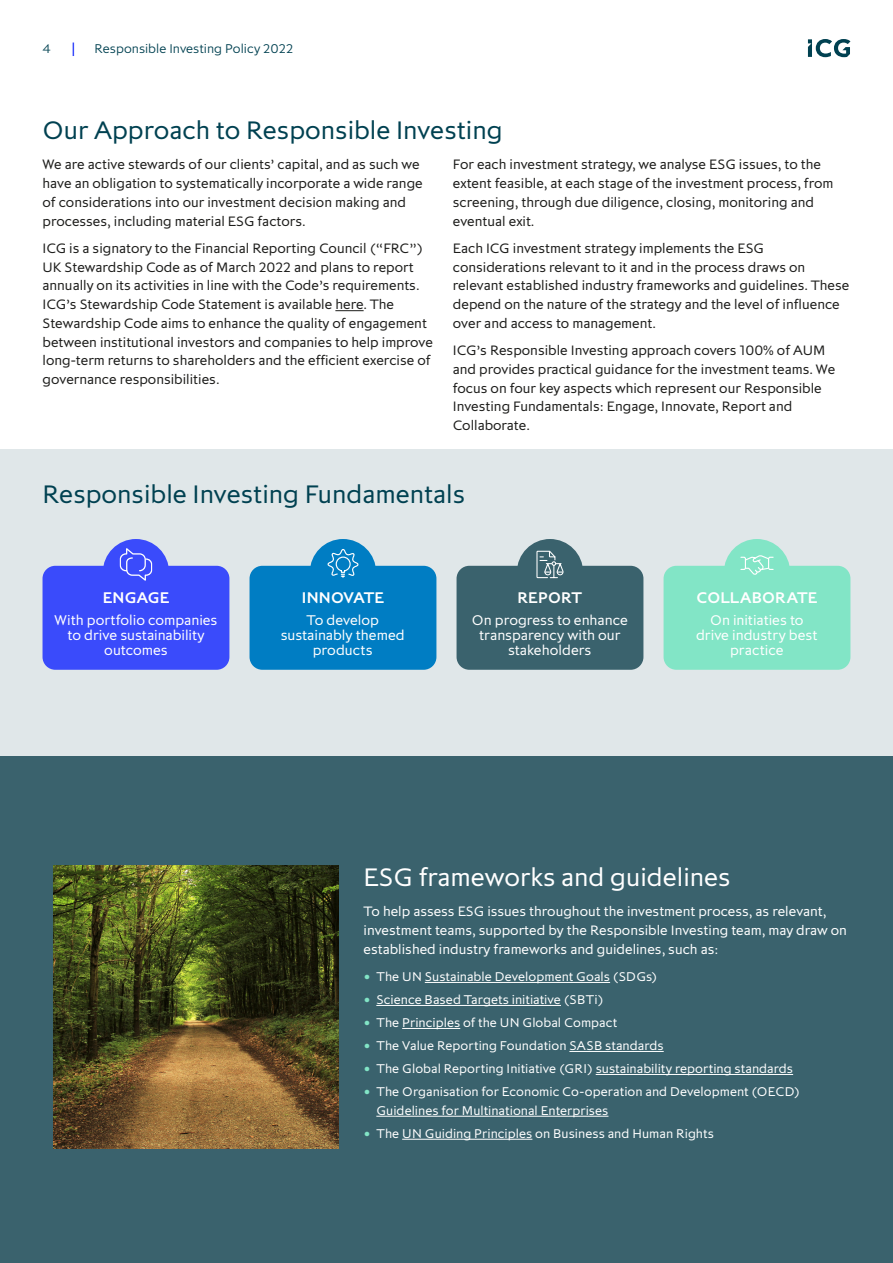
<style>
.page{position:relative;width:893px;height:1263px;background:#fff}
.page>*{position:absolute;margin:0;border:0;box-sizing:border-box;transform-origin:0 0}
.ICG_Body_Page_Header{font:27px "Pembroke";color:#004151}
.ICG_Body_Page_Header-2{font:27px "Pembroke";color:#fff}
.White_Circle_Title{font:500 16.5px "Pembroke";letter-spacing:.01em;color:#fff}
.White_Circle_Title-2{font:15px/15px "Pembroke";color:#fff;text-align:center}
.ICG_Body_Text{font:14.55px/18.8px "Pembroke";color:#1d1d1b}
.ICG_Body_Text-2{font:14.55px/18.8px "Pembroke";color:#fff}
.t1{font:13.5px/18.8px "Pembroke";color:#fff}
.t2{font:300 13.5px "Pembroke";color:#004151}
.s1{color:#82e5c6}
</style>
<div class="page">
<svg style="left:73px;top:43px;width:1px;height:13px"></svg>
<svg style="left:808px;top:39px;width:42px;height:18px"></svg>
<div style="left:0;top:756px;width:893px;height:507px;background:#3a626d"></div>
<svg style="left:335px;top:310px;width:29px;height:1px"></svg>
<hr style="left:425px;top:982px;width:185px;height:1px;background:#fff">
<hr style="left:376px;top:1005px;width:185px;height:1px;background:#fff">
<hr style="left:402px;top:1028px;width:58px;height:1px;background:#fff">
<hr style="left:569px;top:1051px;width:95px;height:1px;background:#fff">
<hr style="left:596px;top:1074px;width:197px;height:1px;background:#fff">
<hr style="left:376px;top:1116px;width:232px;height:1px;background:#fff">
<hr style="left:402px;top:1139px;width:130px;height:1px;background:#fff">
<div style="left:0;top:449px;width:893px;height:307px;background:#e0e7e9"></div>
<img style="left:53px;top:866px;width:285px;height:283px">
<div style="left:103px;top:539px;width:66px;height:66px;background:#3a4bfb;border-radius:50%"></div>
<div style="left:43px;top:566px;width:186px;height:104px;background:#3a4bfb;border-radius:13px"></div>
<div style="left:310px;top:539px;width:66px;height:66px;background:#007dc3;border-radius:50%"></div>
<div style="left:250px;top:566px;width:186px;height:104px;background:#007dc3;border-radius:13px"></div>
<div style="left:517px;top:539px;width:66px;height:66px;background:#3a626d;border-radius:50%"></div>
<div style="left:457px;top:566px;width:186px;height:104px;background:#3a626d;border-radius:13px"></div>
<div style="left:724px;top:539px;width:66px;height:66px;background:#82e5c6;border-radius:50%"></div>
<div style="left:664px;top:566px;width:186px;height:104px;background:#82e5c6;border-radius:13px"></div>
<svg style="left:119px;top:548px;width:34px;height:33px"></svg>
<svg style="left:327px;top:549px;width:32px;height:29px"></svg>
<svg style="left:536px;top:551px;width:28px;height:27px"></svg>
<svg style="left:740px;top:555px;width:34px;height:20px"></svg>
<p class="t2" style="left:43px;top:40px;width:10px">4</p>
<p class="t2" style="left:95px;top:40px;width:200px">Responsible Investing Policy 2022</p>
<p class="ICG_Body_Page_Header" style="left:43px;top:114px;width:462px">Our Approach to Responsible Investing</p>
<p class="ICG_Body_Text" style="left:43px;top:155px;width:382px">We are active stewards of our clients’ capital, and as such we have an obligation to systematically incorporate a wide range of considerations into our investment decision making and processes, including material ESG factors.</p>
<p class="ICG_Body_Text" style="left:43px;top:238px;width:392px">ICG is a signatory to the Financial Reporting Council (“FRC”)<br>UK Stewardship Code as of March 2022 and plans to report annually on its activities in line with the Code’s requirements.<br>ICG’s Stewardship Code Statement is available here. The Stewardship Code aims to enhance the quality of engagement between institutional investors and companies to help improve long-term returns to shareholders and the efficient exercise of governance responsibilities.</p>
<p class="ICG_Body_Text" style="left:453px;top:155px;width:382px">For each investment strategy, we analyse ESG issues, to the extent feasible, at each stage of the investment process, from screening, through due diligence, closing, monitoring and eventual exit.</p>
<p class="ICG_Body_Text" style="left:453px;top:238px;width:398px">Each ICG investment strategy implements the ESG considerations relevant to it and in the process draws on relevant established industry frameworks and guidelines. These depend on the nature of the strategy and the level of influence over and access to management.</p>
<p class="ICG_Body_Text" style="left:453px;top:340px;width:384px">ICG’s Responsible Investing approach covers 100% of AUM and provides practical guidance for the investment teams. We focus on four key aspects which represent our Responsible Investing Fundamentals: Engage, Innovate, Report and Collaborate.</p>
<p class="ICG_Body_Page_Header" style="left:43px;top:478px;width:424px">Responsible Investing Fundamentals</p>
<p class="White_Circle_Title" style="left:103px;top:588px;width:68px">ENGAGE</p>
<p class="White_Circle_Title-2" style="left:55px;top:612px;width:165px">With portfolio companies to drive sustainability outcomes</p>
<p class="White_Circle_Title" style="left:302px;top:588px;width:84px">INNOVATE</p>
<p class="White_Circle_Title-2" style="left:281px;top:612px;width:126px">To develop sustainably themed products</p>
<p class="White_Circle_Title" style="left:517px;top:588px;width:66px">REPORT</p>
<p class="White_Circle_Title-2" style="left:472px;top:612px;width:158px">On progress to enhance transparency with our stakeholders</p>
<p class="White_Circle_Title" style="left:697px;top:588px;width:122px">COLLABORATE</p>
<p class="White_Circle_Title-2" style="left:696px;top:612px;width:123px">On initiaties to drive industry best practice</p>
<p class="ICG_Body_Page_Header-2" style="left:364px;top:861px;width:369px">ESG frameworks and guidelines</p>
<p class="ICG_Body_Text-2" style="left:364px;top:901px;width:485px">To help assess ESG issues throughout the investment process, as relevant, investment teams, supported by the Responsible Investing team, may draw on established industry frameworks and guidelines, such as:</p>
<p class="t1" style="left:364px;top:967px;width:295px"><span class="s1">•</span> The UN Sustainable Development Goals (SDGs)</p>
<p class="t1" style="left:364px;top:990px;width:242px"><span class="s1">•</span> Science Based Targets initiative (SBTi)</p>
<p class="t1" style="left:364px;top:1013px;width:255px"><span class="s1">•</span> The Principles of the UN Global Compact</p>
<p class="t1" style="left:364px;top:1036px;width:302px"><span class="s1">•</span> The Value Reporting Foundation SASB standards</p>
<p class="t1" style="left:364px;top:1059px;width:431px"><span class="s1">•</span> The Global Reporting Initiative (GRI) sustainability reporting standards</p>
<p class="t1" style="left:376px;top:1082px;width:425px;text-indent:-13px"><span class="s1">•</span> The Organisation for Economic Co-operation and Development (OECD)<br>Guidelines for Multinational Enterprises</p>
<p class="t1" style="left:364px;top:1123px;width:352px"><span class="s1">•</span> The UN Guiding Principles on Business and Human Rights</p>
</div>
